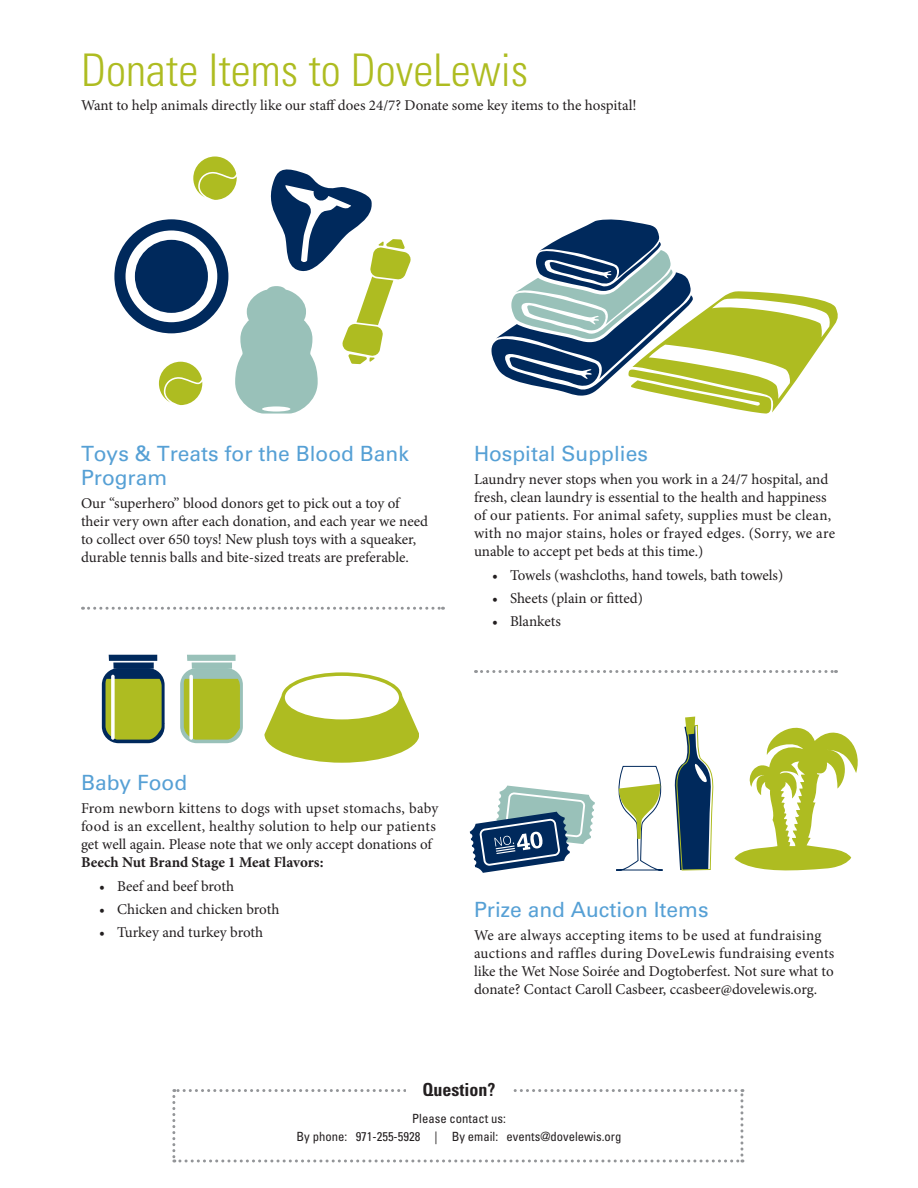
<style>
.page{position:relative;width:918px;height:1188px;background:#fff}
.page>*{position:absolute;margin:0;border:0;box-sizing:border-box;transform-origin:0 0}
.Body_Copy_-_NEW__201{font:300 condensed 45px "Univers";color:#aebc21}
.Body_Copy_-_NEW__201-2{font:21px/24px "Univers";color:#56a0d5}
.t1{font:700 condensed 18px "Univers";color:#231f20}
.Body_Copy_-_NEW__201-3{font:15px/18px "Minion Pro";color:#231f20}
.t2{font:condensed 12.6px "Univers";color:#231f20}
.s1{font-weight:700}
</style>
<div class="page">
<svg style="left:114px;top:157px;width:297px;height:257px"></svg>
<svg style="left:492px;top:219px;width:346px;height:195px"></svg>
<svg style="left:734px;top:727px;width:124px;height:144px"></svg>
<svg style="left:616px;top:717px;width:98px;height:154px"></svg>
<svg style="left:470px;top:785px;width:125px;height:88px"></svg>
<svg style="left:264px;top:672px;width:155px;height:91px"></svg>
<div style="left:113px;top:663px;width:41px;height:6px;background:#00295c"></div>
<div style="left:109px;top:655px;width:48px;height:6px;background:#00295c"></div>
<div style="left:102px;top:668px;width:63px;height:75px;background:#00295c;border-radius:17px"></div>
<svg style="left:111px;top:675px;width:4px;height:65px"></svg>
<svg style="left:105px;top:679px;width:59px;height:61px;background:#a6b534"></svg>
<div style="left:192px;top:663px;width:40px;height:6px;background:#99c1b9"></div>
<div style="left:187px;top:655px;width:49px;height:6px;background:#99c1b9"></div>
<div style="left:180px;top:668px;width:63px;height:75px;background:#99c1b9;border-radius:17px"></div>
<div style="left:183px;top:679px;width:57px;height:61px;background:#aebc21"></div>
<svg style="left:189px;top:675px;width:4px;height:65px"></svg>
<svg style="left:82px;top:607px;width:361px;height:3px"></svg>
<svg style="left:476px;top:670px;width:361px;height:3px"></svg>
<svg style="left:172px;top:1089px;width:571px;height:73px"></svg>
<div style="left:406px;top:1079px;width:105px;height:23px;background:#fff"></div>
<p class="Body_Copy_-_NEW__201" style="left:81px;top:44px;width:449px">Donate Items to DoveLewis</p>
<p class="Body_Copy_-_NEW__201-3" style="left:81px;top:96px;width:557px">Want to help animals directly like our staff does 24/7? Donate some key items to the hospital!</p>
<p class="Body_Copy_-_NEW__201-2" style="left:81px;top:442px;width:329px">Toys &amp; Treats for the Blood Bank<br>Program</p>
<p class="Body_Copy_-_NEW__201-3" style="left:81px;top:495px;width:349px">Our “superhero” blood donors get to pick out a toy of their very own after each donation, and each year we need to collect over 650 toys! New plush toys with a squeaker, durable tennis balls and bite-sized treats are preferable.</p>
<p class="Body_Copy_-_NEW__201-2" style="left:474px;top:442px;width:175px">Hospital Supplies</p>
<p class="Body_Copy_-_NEW__201-3" style="left:474px;top:471px;width:363px">Laundry never stops when you work in a 24/7 hospital, and fresh, clean laundry is essential to the health and happiness of our patients. For animal safety, supplies must be clean, with no major stains, holes or frayed edges. (Sorry, we are unable to accept pet beds at this time.)</p>
<p class="Body_Copy_-_NEW__201-3" style="left:492px;top:566px;width:293px">• Towels (washcloths, hand towels, bath towels)</p>
<p class="Body_Copy_-_NEW__201-3" style="left:492px;top:589px;width:152px">• Sheets (plain or fitted)</p>
<p class="Body_Copy_-_NEW__201-3" style="left:492px;top:613px;width:71px">• Blankets</p>
<p class="Body_Copy_-_NEW__201-2" style="left:81px;top:771px;width:108px">Baby Food</p>
<p class="Body_Copy_-_NEW__201-3" style="left:81px;top:800px;width:359px">From newborn kittens to dogs with upset stomachs, baby food is an excellent, healthy solution to help our patients get well again. Please note that we only accept donations of <span class="s1">Beech Nut Brand Stage 1 Meat Flavors:</span></p>
<p class="Body_Copy_-_NEW__201-3" style="left:99px;top:877px;width:137px">• Beef and beef broth</p>
<p class="Body_Copy_-_NEW__201-3" style="left:99px;top:900px;width:182px">• Chicken and chicken broth</p>
<p class="Body_Copy_-_NEW__201-3" style="left:99px;top:924px;width:166px">• Turkey and turkey broth</p>
<p class="Body_Copy_-_NEW__201-2" style="left:474px;top:898px;width:236px">Prize and Auction Items</p>
<p class="Body_Copy_-_NEW__201-3" style="left:474px;top:927px;width:362px">We are always accepting items to be used at fundraising auctions and raffles during DoveLewis fundraising events like the Wet Nose Soirée and Dogtoberfest. Not sure what to donate? Contact Caroll Casbeer, ccasbeer@dovelewis.org.</p>
<p class="t1" style="left:423px;top:1079px;width:74px">Question?</p>
<p class="t2" style="left:412px;top:1111px;width:95px">Please contact us:</p>
<p class="t2" style="left:297px;top:1129px;width:326px">By phone: 971-255-5928 | By email: events@dovelewis.org</p>
</div>
